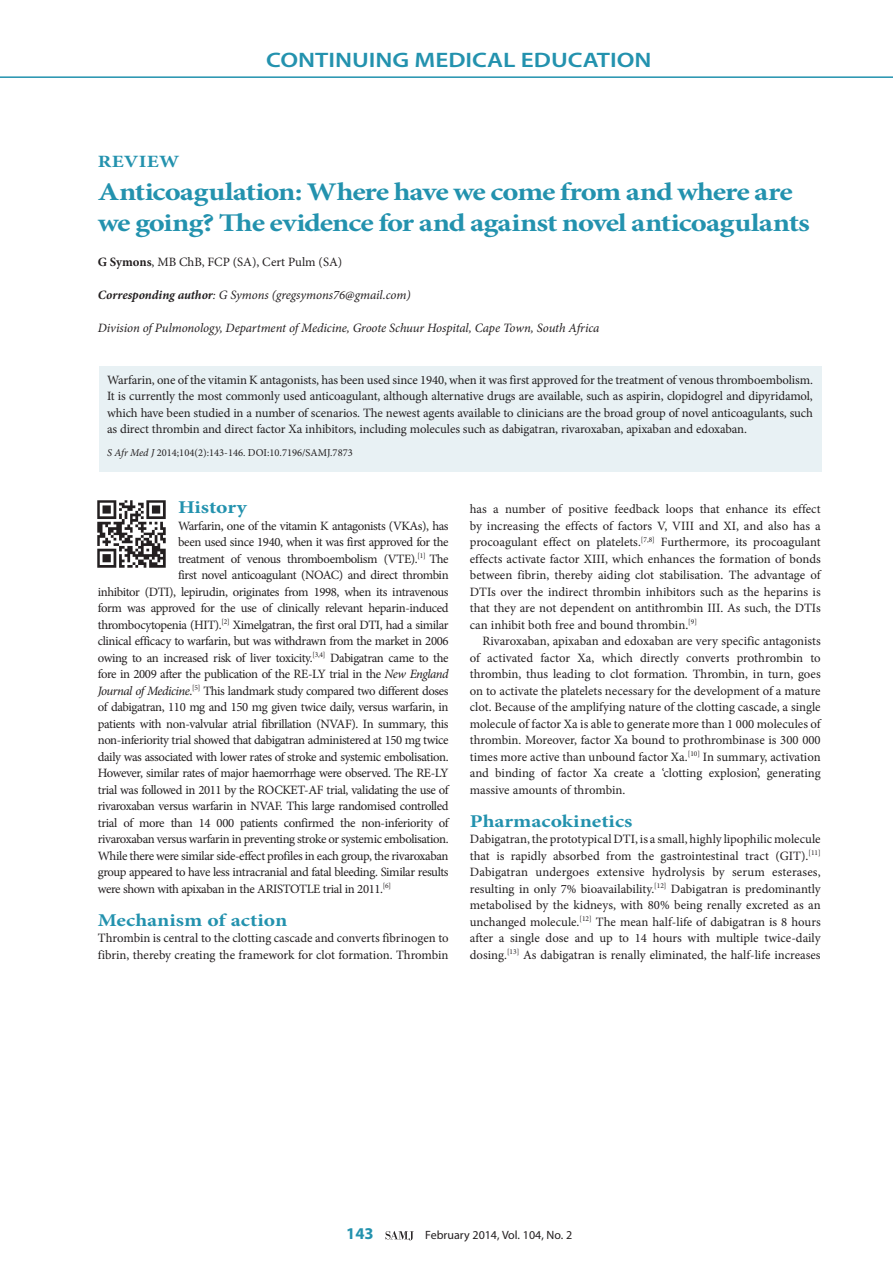
<style>
.page{position:relative;width:893px;height:1263px;background:#fff}
.page>*{position:absolute;margin:0;border:0;box-sizing:border-box;transform-origin:0 0}
.A_HEAD{font:700 25.5px/31.5px "Minion Pro";letter-spacing:-.035em;color:#2392ae;scale:1.2 1}
.t1{font:600 21px "Myriad Pro";color:#2392ae;scale:1.2 1}
.B_HEAD{font:700 18px "Minion Pro";color:#2392ae;scale:1.2 1}
.AA_HEAD{font:700 17.25px "Minion Pro";letter-spacing:.01em;color:#2392ae;scale:1.2 1}
.t2{font:700 16.5px "Myriad Pro";color:#2392ae}
.BODY_TEXT_1ST_PARAGR{font:12.75px/16.5px "Minion Pro";letter-spacing:-.03em;color:#231f20;text-align:justify}
.BODY_TEXT_INDENT{font:12.75px/16.5px "Minion Pro";letter-spacing:-.005em;color:#231f20;text-align:justify}
.CORRESPONDING_AUTHOR{font:italic 12.75px "Minion Pro";letter-spacing:-.005em;color:#231f20}
.BODY_TEXT_1ST_PARAGR-2{font:12.75px/16.5px "Minion Pro";letter-spacing:-.005em;color:#231f20}
.AUTHORS_NAME{font:12.75px "Minion Pro";color:#231f20}
.t3{font:12px "Myriad Pro";color:#231f20}
.S_AFR_MED{font:10.5px "Minion Pro";color:#231f20}
.s1{font-weight:700}
.s2{font-style:italic}
</style>
<div class="page">
<hr style="left:0;top:76px;width:893px;height:2px;background:#2392ae">
<svg style="left:385px;top:1231px;width:29px;height:9px"></svg>
<div style="left:99px;top:366px;width:722px;height:106px;background:#e8f1f4"></div>
<img style="left:98px;top:500px;width:67px;height:67px">
<h2 class="t1" style="left:266px;top:47px;width:323px">CONTINUING MEDICAL EDUCATION</h2>
<h5 class="AA_HEAD" style="left:98px;top:149px;width:69px">REVIEW</h5>
<h1 class="A_HEAD" style="left:98px;top:175px;width:595px">Anticoagulation: Where have we come from and where are we going? The evidence for and against novel anticoagulants</h1>
<p class="AUTHORS_NAME" style="left:98px;top:253px;width:246px"><span class="s1">G Symons</span>, MB ChB, FCP (SA), Cert Pulm (SA)</p>
<p class="CORRESPONDING_AUTHOR" style="left:98px;top:286px;width:314px"><span class="s1">Corresponding author</span>: G Symons (gregsymons76@gmail.com)</p>
<p class="CORRESPONDING_AUTHOR" style="left:98px;top:319px;width:503px">Division of Pulmonology, Department of Medicine, Groote Schuur Hospital, Cape Town, South Africa</p>
<p class="BODY_TEXT_1ST_PARAGR" style="left:107px;top:372px;width:707px">Warfarin, one of the vitamin K antagonists, has been used since 1940, when it was first approved for the treatment of venous thromboembolism.<br>It is currently the most commonly used anticoagulant, although alternative drugs are available, such as aspirin, clopidogrel and dipyridamol, which have been studied in a number of scenarios. The newest agents available to clinicians are the broad group of novel anticoagulants, such as direct thrombin and direct factor Xa inhibitors, including molecules such as dabigatran, rivaroxaban, apixaban and edoxaban.</p>
<p class="S_AFR_MED" style="left:107px;top:445px;width:247px"><span class="s2">S Afr Med J</span> 2014;104(2):143-146. DOI:10.7196/SAMJ.7873</p>
<h2 class="B_HEAD" style="left:178px;top:495px;width:59px">History</h2>
<p class="BODY_TEXT_1ST_PARAGR" style="left:178px;top:517px;width:272px">Warfarin, one of the vitamin K antagonists (VKAs), has</p>
<p class="BODY_TEXT_1ST_PARAGR" style="left:178px;top:534px;width:272px">been used since 1940, when it was first approved for the</p>
<p class="BODY_TEXT_1ST_PARAGR" style="left:178px;top:550px;width:272px">treatment of venous thromboembolism (VTE).<sup>[1]</sup> The</p>
<p class="BODY_TEXT_1ST_PARAGR" style="left:178px;top:567px;width:272px">first novel anticoagulant (NOAC) and direct thrombin</p>
<p class="BODY_TEXT_1ST_PARAGR" style="left:98px;top:583px;width:352px">inhibitor (DTI), lepirudin, originates from 1998, when its intravenous</p>
<p class="BODY_TEXT_1ST_PARAGR" style="left:98px;top:600px;width:352px">form was approved for the use of clinically relevant heparin-induced</p>
<p class="BODY_TEXT_1ST_PARAGR" style="left:98px;top:616px;width:352px">thrombocytopenia (HIT).<sup>[2]</sup> Ximelgatran, the first oral DTI, had a similar</p>
<p class="BODY_TEXT_1ST_PARAGR" style="left:98px;top:633px;width:352px">clinical efficacy to warfarin, but was withdrawn from the market in 2006</p>
<p class="BODY_TEXT_1ST_PARAGR" style="left:98px;top:649px;width:352px">owing to an increased risk of liver toxicity.<sup>[3,4]</sup> Dabigatran came to the</p>
<p class="BODY_TEXT_1ST_PARAGR" style="left:98px;top:666px;width:352px">fore in 2009 after the publication of the RE-LY trial in the <span class="s2">New England</span></p>
<p class="BODY_TEXT_1ST_PARAGR" style="left:98px;top:682px;width:352px"><span class="s2">Journal of Medicine</span>.<sup>[5]</sup> This landmark study compared two different doses</p>
<p class="BODY_TEXT_1ST_PARAGR" style="left:98px;top:699px;width:352px">of dabigatran, 110 mg and 150 mg given twice daily, versus warfarin, in</p>
<p class="BODY_TEXT_1ST_PARAGR" style="left:98px;top:715px;width:352px">patients with non-valvular atrial fibrillation (NVAF). In summary, this</p>
<p class="BODY_TEXT_1ST_PARAGR" style="left:98px;top:732px;width:352px">non-inferiority trial showed that dabigatran administered at 150 mg twice</p>
<p class="BODY_TEXT_1ST_PARAGR" style="left:98px;top:748px;width:352px">daily was associated with lower rates of stroke and systemic embolisation.</p>
<p class="BODY_TEXT_1ST_PARAGR" style="left:98px;top:765px;width:352px">However, similar rates of major haemorrhage were observed. The RE-LY</p>
<p class="BODY_TEXT_1ST_PARAGR" style="left:98px;top:781px;width:352px">trial was followed in 2011 by the ROCKET-AF trial, validating the use of</p>
<p class="BODY_TEXT_1ST_PARAGR" style="left:98px;top:798px;width:352px">rivaroxaban versus warfarin in NVAF. This large randomised controlled</p>
<p class="BODY_TEXT_1ST_PARAGR" style="left:98px;top:814px;width:352px">trial of more than 14 000 patients confirmed the non-inferiority of</p>
<p class="BODY_TEXT_1ST_PARAGR" style="left:98px;top:831px;width:352px">rivaroxaban versus warfarin in preventing stroke or systemic embolisation.</p>
<p class="BODY_TEXT_1ST_PARAGR" style="left:98px;top:847px;width:352px">While there were similar side-effect profiles in each group, the rivaroxaban</p>
<p class="BODY_TEXT_1ST_PARAGR" style="left:98px;top:864px;width:352px">group appeared to have less intracranial and fatal bleeding. Similar results</p>
<p class="BODY_TEXT_1ST_PARAGR" style="left:98px;top:880px;width:295px">were shown with apixaban in the ARISTOTLE trial in 2011.<sup>[6]</sup></p>
<h2 class="B_HEAD" style="left:98px;top:907px;width:159px">Mechanism of action</h2>
<p class="BODY_TEXT_1ST_PARAGR-2" style="left:98px;top:930px;width:352px">Thrombin is central to the clotting cascade and converts fibrinogen to fibrin, thereby creating the framework for clot formation. Thrombin</p>
<p class="BODY_TEXT_1ST_PARAGR" style="left:470px;top:501px;width:352px">has a number of positive feedback loops that enhance its effect by increasing the effects of factors V, VIII and XI, and also has a procoagulant effect on platelets.<sup>[7,8]</sup> Furthermore, its procoagulant effects activate factor XIII, which enhances the formation of bonds between fibrin, thereby aiding clot stabilisation. The advantage of DTIs over the indirect thrombin inhibitors such as the heparins is that they are not dependent on antithrombin III. As such, the DTIs can inhibit both free and bound thrombin.<sup>[9]</sup></p>
<p class="BODY_TEXT_INDENT" style="left:470px;top:633px;width:352px;text-indent:13px">Rivaroxaban, apixaban and edoxaban are very specific antagonists of activated factor Xa, which directly converts prothrombin to thrombin, thus leading to clot formation. Thrombin, in turn, goes on to activate the platelets necessary for the development of a mature clot. Because of the amplifying nature of the clotting cascade, a single molecule of factor Xa is able to generate more than 1 000 molecules of thrombin. Moreover, factor Xa bound to prothrombinase is 300 000 times more active than unbound factor Xa.<sup>[10]</sup> In summary, activation and binding of factor Xa create a ‘clotting explosion’, generating massive amounts of thrombin.</p>
<h2 class="B_HEAD" style="left:470px;top:808px;width:137px">Pharmacokinetics</h2>
<p class="BODY_TEXT_1ST_PARAGR" style="left:470px;top:831px;width:352px">Dabigatran, the prototypical DTI, is a small, highly lipophilic molecule that is rapidly absorbed from the gastrointestinal tract (GIT).<sup>[11] </sup>Dabigatran undergoes extensive hydrolysis by serum esterases, resulting in only 7% bioavailability.<sup>[12]</sup> Dabigatran is predominantly metabolised by the kidneys, with 80% being renally excreted as an unchanged molecule.<sup>[12]</sup> The mean half-life of dabigatran is 8 hours after a single dose and up to 14 hours with multiple twice-daily dosing.<sup>[13]</sup> As dabigatran is renally eliminated, the half-life increases</p>
<p class="t2" style="left:346px;top:1224px;width:29px">143</p>
<p class="t3" style="left:425px;top:1229px;width:149px">February 2014, Vol. 104, No. 2</p>
</div>
